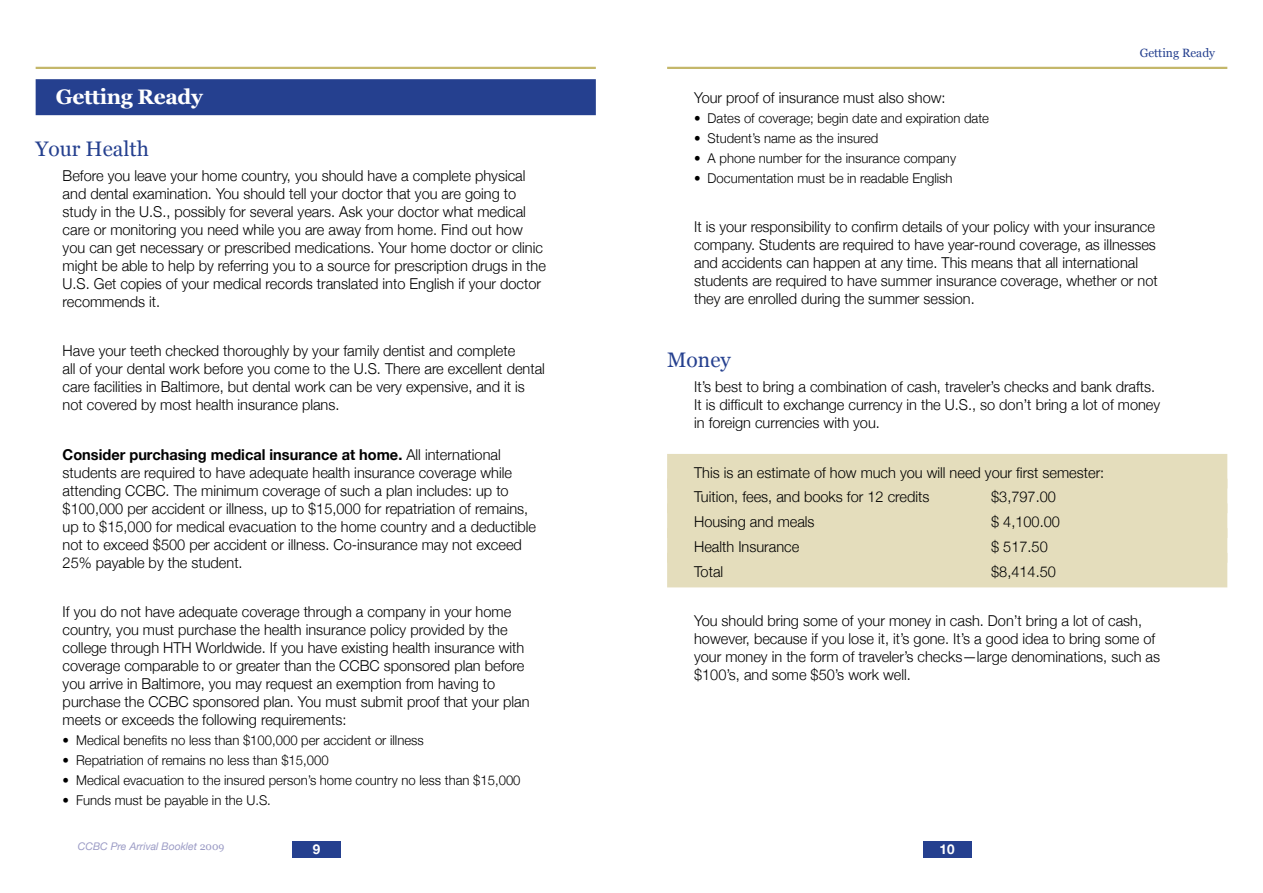
<style>
.page{position:relative;width:1263px;height:893px;background:#fff}
.page>*{position:absolute;margin:0;border:0;box-sizing:border-box;transform-origin:0 0}
.t1{font:21px "Georgia";color:#25408f}
.t2{font:700 21px "Georgia";letter-spacing:-.02em;color:#fff}
.t3{font:300 15px/18px "Helvetica Neue";color:#000}
.t4{font:300 13.5px "Helvetica Neue";color:#000}
.t5{font:700 13.5px "Helvetica Neue";color:#fff}
.t6{font:12px "Georgia";color:#25408f}
.t7{font:italic 10.5px "Helvetica Neue";color:#9b9bc5}
.s1{font-weight:700}
.s2{font-family:"Georgia";font-style:normal}
</style>
<div class="page">
<hr style="left:36px;top:67px;width:560px;height:2px;background:#c4b76a">
<div style="left:292px;top:841px;width:48px;height:16px;background:#25408f"></div>
<hr style="left:667px;top:67px;width:560px;height:2px;background:#c4b76a">
<div style="left:923px;top:841px;width:48px;height:16px;background:#25408f"></div>
<div style="left:36px;top:79px;width:560px;height:36px;background:#25408f"></div>
<div style="left:667px;top:454px;width:560px;height:34px;background:#e4ddbc"></div>
<div style="left:667px;top:479px;width:560px;height:34px;background:#e4ddbc"></div>
<div style="left:667px;top:503px;width:560px;height:35px;background:#e4ddbc"></div>
<div style="left:667px;top:528px;width:560px;height:35px;background:#e4ddbc"></div>
<div style="left:667px;top:553px;width:560px;height:34px;background:#e4ddbc"></div>
<h1 class="t2" style="left:56px;top:84px;width:148px">Getting Ready</h1>
<h1 class="t1" style="left:36px;top:136px;width:115px">Your Health</h1>
<p class="t3" style="left:63px;top:166px;width:485px">Before you leave your home country, you should have a complete physical and dental examination. You should tell your doctor that you are going to study in the U.S., possibly for several years. Ask your doctor what medical care or monitoring you need while you are away from home. Find out how you can get necessary or prescribed medications. Your home doctor or clinic might be able to help by referring you to a source for prescription drugs in the U.S. Get copies of your medical records translated into English if your doctor recommends it.</p>
<p class="t3" style="left:63px;top:342px;width:484px">Have your teeth checked thoroughly by your family dentist and complete<br>all of your dental work before you come to the U.S. There are excellent dental care facilities in Baltimore, but dental work can be very expensive, and it is not covered by most health insurance plans.</p>
<p class="t3" style="left:63px;top:445px;width:475px"><span class="s1">Consider purchasing medical insurance at home.</span> All international students are required to have adequate health insurance coverage while attending CCBC. The minimum coverage of such a plan includes: up to $100,000 per accident or illness, up to $15,000 for repatriation of remains, up to $15,000 for medical evacuation to the home country and a deductible not to exceed $500 per accident or illness. Co-insurance may not exceed 25% payable by the student.</p>
<p class="t3" style="left:63px;top:603px;width:468px">If you do not have adequate coverage through a company in your home country, you must purchase the health insurance policy provided by the college through HTH Worldwide. If you have existing health insurance with coverage comparable to or greater than the CCBC sponsored plan before you arrive in Baltimore, you may request an exemption from having to purchase the CCBC sponsored plan. You must submit proof that your plan meets or exceeds the following requirements:</p>
<p class="t4" style="left:63px;top:732px;width:363px">• Medical benefits no less than $100,000 per accident or illness</p>
<p class="t4" style="left:63px;top:752px;width:268px">• Repatriation of remains no less than $15,000</p>
<p class="t4" style="left:63px;top:772px;width:459px">• Medical evacuation to the insured person’s home country no less than $15,000</p>
<p class="t4" style="left:63px;top:792px;width:210px">• Funds must be payable in the U.S.</p>
<p class="t6" style="left:1140px;top:46px;width:77px">Getting Ready</p>
<p class="t3" style="left:694px;top:88px;width:253px">Your proof of insurance must also show:</p>
<p class="t4" style="left:694px;top:110px;width:296px">• Dates of coverage; begin date and expiration date</p>
<p class="t4" style="left:694px;top:130px;width:186px">• Student’s name as the insured</p>
<p class="t4" style="left:694px;top:150px;width:263px">• A phone number for the insurance company</p>
<p class="t4" style="left:694px;top:170px;width:260px">• Documentation must be in readable English</p>
<p class="t3" style="left:694px;top:218px;width:465px">It is your responsibility to confirm details of your policy with your insurance company. Students are required to have year-round coverage, as illnesses and accidents can happen at any time. This means that all international students are required to have summer insurance coverage, whether or not they are enrolled during the summer session.</p>
<h1 class="t1" style="left:667px;top:347px;width:65px">Money</h1>
<p class="t3" style="left:694px;top:377px;width:467px">It’s best to bring a combination of cash, traveler’s checks and bank drafts.<br>It is difficult to exchange currency in the U.S., so don’t bring a lot of money in foreign currencies with you.</p>
<p class="t3" style="left:694px;top:460px;width:412px;line-height:24.8px">This is an estimate of how much you will need your first semester:<br>Tuition, fees, and books for 12 credits</p>
<p class="t3" style="left:991px;top:488px;width:66px">$3,797.00</p>
<p class="t3" style="left:694px;top:512px;width:122px">Housing and meals</p>
<p class="t3" style="left:991px;top:512px;width:70px">$ 4,100.00</p>
<p class="t3" style="left:694px;top:537px;width:107px">Health Insurance</p>
<p class="t3" style="left:991px;top:537px;width:58px">$ 517.50</p>
<p class="t3" style="left:694px;top:562px;width:31px">Total</p>
<p class="t3" style="left:991px;top:562px;width:66px">$8,414.50</p>
<p class="t3" style="left:694px;top:611px;width:467px">You should bring some of your money in cash. Don’t bring a lot of cash, however, because if you lose it, it’s gone. It’s a good idea to bring some of your money in the form of traveler’s checks—large denominations, such as $100’s, and some $50’s work well.</p>
<p class="t7" style="left:78px;top:840px;width:148px">CCBC Pre Arrival Booklet <span class="s2">2009</span></p>
<p class="t5" style="left:313px;top:841px;width:9px">9</p>
<p class="t5" style="left:940px;top:841px;width:17px">10</p>
</div>
